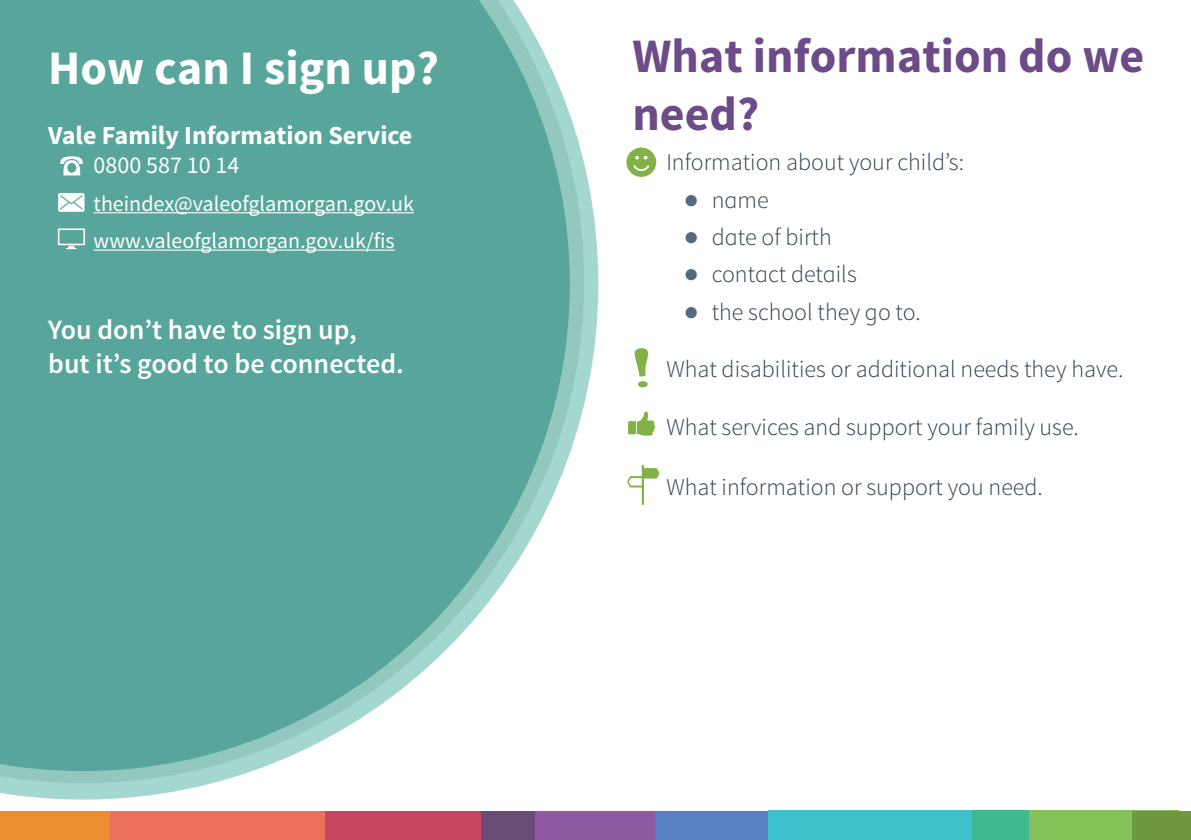
<style>
.page{position:relative;width:1191px;height:840px;background:#fff}
.page>*{position:absolute;margin:0;border:0;box-sizing:border-box;transform-origin:0 0}
.t1{font:700 48px/57.6px "Source Sans Pro";color:#6d4b89}
.t2{font:700 48px "Source Sans Pro";color:#fff}
.t3{font:600 28px "Source Sans Pro";color:#fff}
.t4{font:700 26px "Source Sans Pro";color:#fff}
.t5{font:300 24px "Source Sans Pro";color:#2e3f4f}
.t6{font:24px "Source Sans Pro";color:#fff}
.t7{font:22px "Source Sans Pro";color:#fff}
.s1{font-family:"Arial";font-weight:700;font-size:26px;color:#546a81}
</style>
<div class="page">
<svg style="left:0;top:163px;width:598px;height:636px"></svg>
<svg style="left:0;top:115px;width:584px;height:667px"></svg>
<svg style="left:0;top:0;width:570px;height:770px;background:#69afa5"></svg>
<hr style="left:94px;top:212px;width:320px;height:1px;background:#fff">
<hr style="left:94px;top:249px;width:301px;height:1px;background:#fff">
<div style="left:324px;top:810px;width:157px;height:29px;background:#c7445e"></div>
<div style="left:107px;top:810px;width:218px;height:29px;background:#ec705a"></div>
<div style="left:0;top:810px;width:109px;height:29px;background:#ec8d32"></div>
<div style="left:651px;top:810px;width:125px;height:29px;background:#5680c1"></div>
<div style="left:481px;top:810px;width:67px;height:29px;background:#694b75"></div>
<div style="left:535px;top:810px;width:119px;height:29px;background:#9059a4"></div>
<div style="left:963px;top:810px;width:66px;height:29px;background:#3fba8f"></div>
<div style="left:768px;top:810px;width:203px;height:29px;background:#3dc1cc"></div>
<div style="left:1029px;top:810px;width:149px;height:29px;background:#85c25a"></div>
<div style="left:1132px;top:811px;width:59px;height:28px;background:#6f9640"></div>
<svg style="left:58px;top:193px;width:26px;height:19px"></svg>
<svg style="left:58px;top:228px;width:27px;height:21px"></svg>
<svg style="left:626px;top:147px;width:30px;height:30px"></svg>
<svg style="left:627px;top:464px;width:32px;height:41px"></svg>
<svg style="left:637px;top:411px;width:18px;height:24px"></svg>
<div style="left:628px;top:421px;width:8px;height:13px;background:#82b247"></div>
<svg style="left:634px;top:348px;width:14px;height:39px"></svg>
<svg style="left:60px;top:156px;width:23px;height:19px"></svg>
<p class="t2" style="left:48px;top:37px;width:392px">How can I sign up?</p>
<p class="t4" style="left:48px;top:119px;width:366px">Vale Family Information Service</p>
<p class="t6" style="left:94px;top:150px;width:147px">0800 587 10 14</p>
<p class="t7" style="left:94px;top:189px;width:322px">theindex@valeofglamorgan.gov.uk</p>
<p class="t7" style="left:94px;top:227px;width:303px">www.valeofglamorgan.gov.uk/fis</p>
<p class="t3" style="left:48px;top:312px;width:310px">You don’t have to sign up,</p>
<p class="t3" style="left:48px;top:345px;width:357px">but it’s good to be connected.</p>
<p class="t1" style="left:632px;top:29px;width:513px">What information do we need?</p>
<p class="t5" style="left:666px;top:148px;width:299px">Information about your child’s:</p>
<p class="t5" style="left:683px;top:185px;width:87px"><span class="s1">●</span> name</p>
<p class="t5" style="left:683px;top:222px;width:150px"><span class="s1">●</span> date of birth</p>
<p class="t5" style="left:683px;top:259px;width:175px"><span class="s1">●</span> contact details</p>
<p class="t5" style="left:683px;top:297px;width:239px"><span class="s1">●</span> the school they go to.</p>
<p class="t5" style="left:666px;top:354px;width:458px">What disabilities or additional needs they have.</p>
<p class="t5" style="left:666px;top:412px;width:414px">What services and support your family use.</p>
<p class="t5" style="left:666px;top:472px;width:378px">What information or support you need.</p>
</div>
